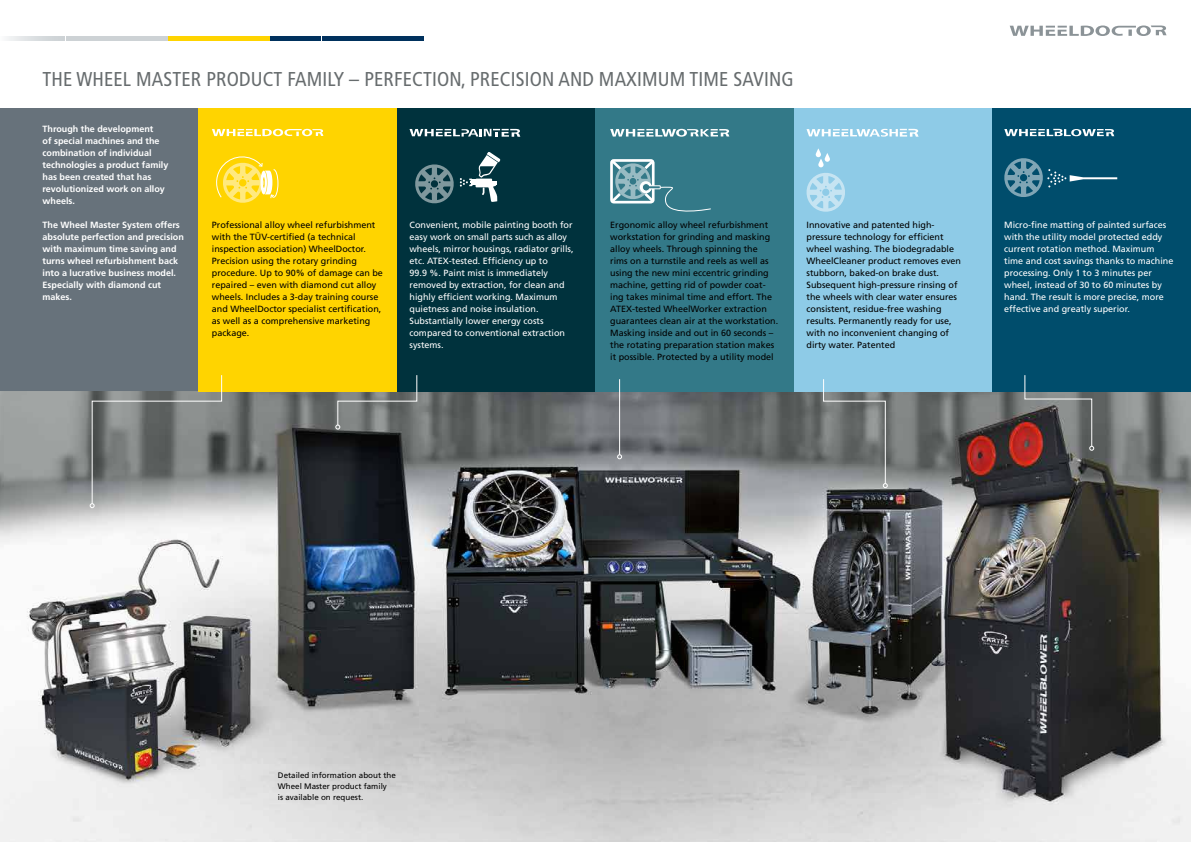
<style>
.page{position:relative;width:1191px;height:842px;background:#fff}
.page>*{position:absolute;margin:0;border:0;box-sizing:border-box;transform-origin:0 0}
.t1{font:condensed 20px "Frutiger";letter-spacing:.005em;color:#676c6e}
.t2{font:9px/12px "Frutiger";color:#000}
.t3{font:9px/12px "Frutiger";color:#fff}
.t4{font:700 9px/12px "Frutiger";color:#fff}
.t5{font:8px/11px "Frutiger";color:#000}
</style>
<div class="page">
<svg style="left:1010px;top:26px;width:156px;height:10px"></svg>
<hr style="left:322px;top:36px;width:50px;height:4px;background:#00315d">
<hr style="left:373px;top:36px;width:50px;height:4px;background:#00315d">
<hr style="left:271px;top:36px;width:50px;height:4px;background:#00315d">
<hr style="left:117px;top:36px;width:50px;height:4px;background:#cdd2d5">
<hr style="left:220px;top:36px;width:50px;height:4px;background:#ffd400">
<hr style="left:168px;top:36px;width:50px;height:4px;background:#ffd400">
<svg style="left:7px;top:36px;width:58px;height:4px"></svg>
<hr style="left:66px;top:36px;width:50px;height:4px;background:#cdd2d5">
<div style="left:0;top:108px;width:198px;height:284px;background:#67727b"></div>
<img style="left:0;top:391px;width:1191px;height:451px">
<div style="left:794px;top:108px;width:198px;height:284px;background:#8ecbe7"></div>
<div style="left:198px;top:108px;width:199px;height:284px;background:#ffd400"></div>
<div style="left:397px;top:108px;width:198px;height:284px;background:#00323d"></div>
<div style="left:595px;top:108px;width:199px;height:284px;background:#337988"></div>
<div style="left:992px;top:108px;width:199px;height:284px;background:#004d6c"></div>
<svg style="left:806px;top:129px;width:112px;height:8px"></svg>
<svg style="left:212px;top:129px;width:111px;height:7px"></svg>
<svg style="left:1004px;top:129px;width:110px;height:7px"></svg>
<svg style="left:409px;top:129px;width:111px;height:8px"></svg>
<svg style="left:806px;top:149px;width:39px;height:63px"></svg>
<svg style="left:415px;top:152px;width:86px;height:52px"></svg>
<svg style="left:1004px;top:158px;width:113px;height:39px"></svg>
<svg style="left:216px;top:156px;width:63px;height:47px"></svg>
<svg style="left:610px;top:129px;width:119px;height:8px"></svg>
<svg style="left:610px;top:159px;width:101px;height:53px"></svg>
<svg style="left:335px;top:375px;width:83px;height:55px"></svg>
<svg style="left:822px;top:379px;width:65px;height:109px;background:#7d888b"></svg>
<svg style="left:1024px;top:375px;width:70px;height:76px"></svg>
<hr style="left:619px;top:379px;width:1px;height:76px;background:#fff">
<svg style="left:617px;top:454px;width:5px;height:5px"></svg>
<svg style="left:90px;top:375px;width:133px;height:133px;background:#828580"></svg>
<h1 class="t1" style="left:43px;top:67px;width:752px">THE WHEEL MASTER PRODUCT FAMILY – PERFECTION, PRECISION AND MAXIMUM TIME SAVING</h1>
<p class="t4" style="left:43px;top:123px;width:127px">Through the development<br>of special machines and the combination of individual technologies a product family has been created that has revolutionized work on alloy wheels.</p>
<p class="t4" style="left:43px;top:219px;width:143px">The Wheel Master System offers absolute perfection and precision with maximum time saving and turns wheel refurbishment back into a lucrative business model.<br>Especially with diamond cut makes.</p>
<p class="t3" style="left:409px;top:219px;width:166px">Convenient, mobile painting booth for easy work on small parts such as alloy wheels, mirror housings, radiator grills, etc. ATEX-tested. Efficiency up to<br>99.9 %. Paint mist is immediately removed by extraction, for clean and highly efficient working. Maximum quietness and noise insulation.<br>Substantially lower energy costs compared to conventional extraction systems.</p>
<p class="t3" style="left:1004px;top:219px;width:171px">Micro-fine matting of painted surfaces with the utility model protected eddy current rotation method. Maximum time and cost savings thanks to machine processing. Only 1 to 3 minutes per wheel, instead of 30 to 60 minutes by hand. The result is more precise, more effective and greatly superior.</p>
<p class="t2" style="left:610px;top:219px;width:170px">Ergonomic alloy wheel refurbishment workstation for grinding and masking alloy wheels. Through spinning the<br>rims on a turnstile and reels as well as using the new mini eccentric grinding machine, getting rid of powder coat&shy;ing takes minimal time and effort. The ATEX-tested WheelWorker extraction guarantees clean air at the workstation.<br>Masking inside and out in 60 seconds – the rotating preparation station makes it possible. Protected by a utility model</p>
<p class="t2" style="left:212px;top:219px;width:173px">Professional alloy wheel refurbishment with the TÜV-certified (a technical inspection association) WheelDoctor.<br>Precision using the rotary grinding procedure. Up to 90% of damage can be repaired – even with diamond cut alloy wheels. Includes a 3-day training course and WheelDoctor specialist certification, as well as a comprehensive marketing package.</p>
<p class="t2" style="left:806px;top:219px;width:156px">Innovative and patented high&shy;pressure technology for efficient wheel washing. The biodegradable WheelCleaner product removes even stubborn, baked-on brake dust.<br>Subsequent high-pressure rinsing of the wheels with clear water ensures consistent, residue-free washing results. Permanently ready for use, with no inconvenient changing of dirty water. Patented</p>
<p class="t5" style="left:278px;top:770px;width:119px">Detailed information about the</p>
<p class="t5" style="left:278px;top:792px;width:87px">is available on request.</p>
<p class="t5" style="left:278px;top:781px;width:166px">Wheel Master product family is available on request.</p>
</div>
